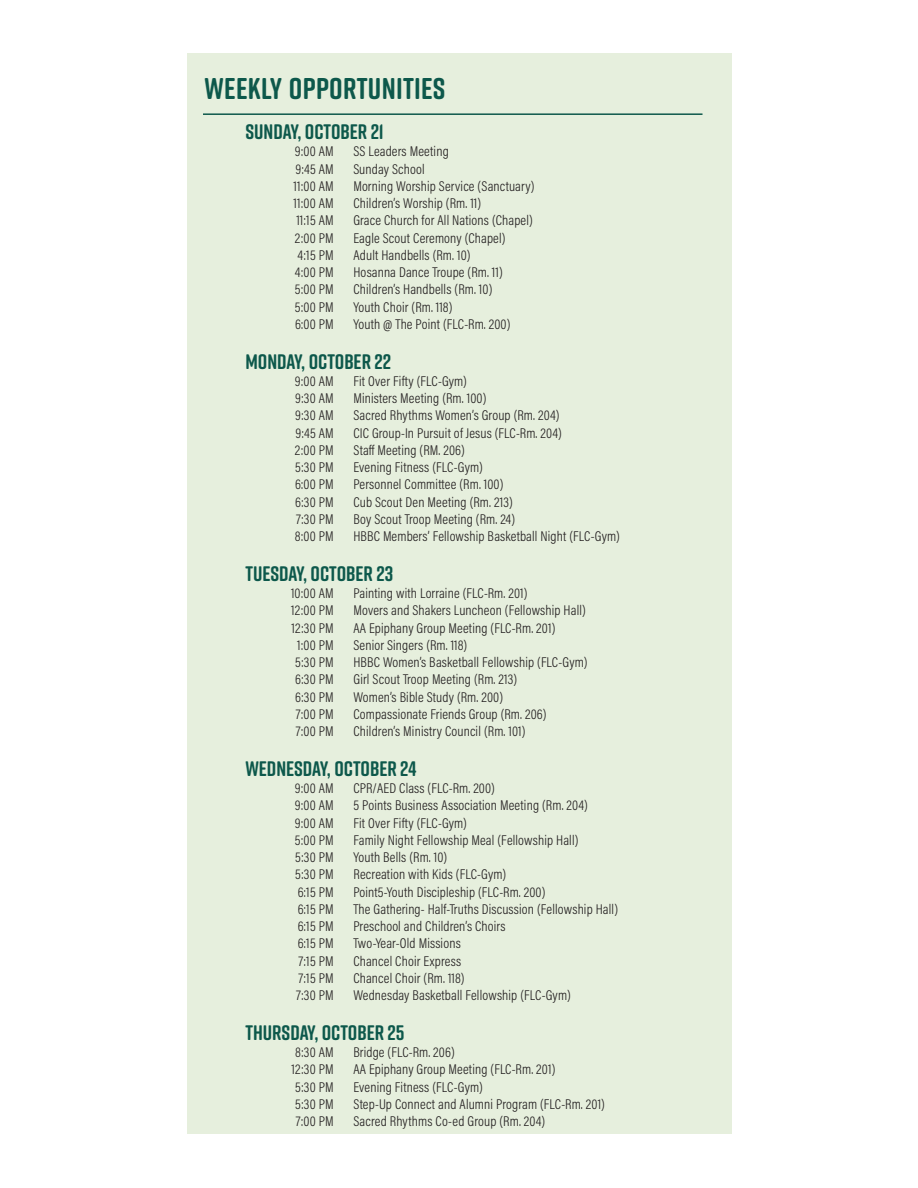
<style>
.page{position:relative;width:918px;height:1188px;background:#fff}
.page>*{position:absolute;margin:0;border:0;box-sizing:border-box;transform-origin:0 0}
.Top_Section_Headline{font:700 30px "Rift Soft";letter-spacing:.01em;color:#0d584b}
.Weekly_Opportunity_T{font:700 21px "Rift Soft";color:#0d584b}
.Weekly_Opportunities{font:300 14.25px "Acumin Pro Cond";letter-spacing:.01em;color:#231f20}
</style>
<div class="page">
<div style="left:187px;top:53px;width:544px;height:1080px;background:#e4eeda"></div>
<hr style="left:203px;top:113px;width:500px;height:2px;background:#0d584b">
<p class="Top_Section_Headline" style="left:205px;top:67px;width:242px">WEEKLY OPPORTUNITIES</p>
<p class="Weekly_Opportunity_T" style="left:245px;top:117px;width:140px">SUNDAY, OCTOBER 21</p>
<p class="Weekly_Opportunities" style="left:295px;top:142px;width:40px">9:00 AM</p>
<p class="Weekly_Opportunities" style="left:353px;top:142px;width:97px">SS Leaders Meeting</p>
<p class="Weekly_Opportunities" style="left:296px;top:160px;width:40px">9:45 AM</p>
<p class="Weekly_Opportunities" style="left:353px;top:160px;width:73px">Sunday School</p>
<p class="Weekly_Opportunities" style="left:294px;top:177px;width:42px">11:00 AM</p>
<p class="Weekly_Opportunities" style="left:353px;top:177px;width:183px">Morning Worship Service (Sanctuary)</p>
<p class="Weekly_Opportunities" style="left:294px;top:194px;width:42px">11:00 AM</p>
<p class="Weekly_Opportunities" style="left:353px;top:194px;width:129px">Children’s Worship (Rm. 11)</p>
<p class="Weekly_Opportunities" style="left:296px;top:211px;width:39px">11:15 AM</p>
<p class="Weekly_Opportunities" style="left:353px;top:211px;width:181px">Grace Church for All Nations (Chapel)</p>
<p class="Weekly_Opportunities" style="left:295px;top:229px;width:40px">2:00 PM</p>
<p class="Weekly_Opportunities" style="left:353px;top:229px;width:154px">Eagle Scout Ceremony (Chapel)</p>
<p class="Weekly_Opportunities" style="left:298px;top:246px;width:38px">4:15 PM</p>
<p class="Weekly_Opportunities" style="left:353px;top:246px;width:119px">Adult Handbells (Rm. 10)</p>
<p class="Weekly_Opportunities" style="left:295px;top:263px;width:40px">4:00 PM</p>
<p class="Weekly_Opportunities" style="left:353px;top:263px;width:151px">Hosanna Dance Troupe (Rm. 11)</p>
<p class="Weekly_Opportunities" style="left:295px;top:280px;width:40px">5:00 PM</p>
<p class="Weekly_Opportunities" style="left:353px;top:280px;width:140px">Children’s Handbells (Rm. 10)</p>
<p class="Weekly_Opportunities" style="left:295px;top:298px;width:40px">5:00 PM</p>
<p class="Weekly_Opportunities" style="left:353px;top:298px;width:101px">Youth Choir (Rm. 118)</p>
<p class="Weekly_Opportunities" style="left:295px;top:315px;width:40px">6:00 PM</p>
<p class="Weekly_Opportunities" style="left:353px;top:315px;width:159px">Youth @ The Point (FLC-Rm. 200)</p>
<p class="Weekly_Opportunity_T" style="left:245px;top:346px;width:147px">MONDAY, OCTOBER 22</p>
<p class="Weekly_Opportunities" style="left:295px;top:372px;width:40px">9:00 AM</p>
<p class="Weekly_Opportunities" style="left:353px;top:372px;width:115px">Fit Over Fifty (FLC-Gym)</p>
<p class="Weekly_Opportunities" style="left:295px;top:389px;width:40px">9:30 AM</p>
<p class="Weekly_Opportunities" style="left:353px;top:389px;width:134px">Ministers Meeting (Rm. 100)</p>
<p class="Weekly_Opportunities" style="left:295px;top:406px;width:40px">9:30 AM</p>
<p class="Weekly_Opportunities" style="left:353px;top:406px;width:208px">Sacred Rhythms Women’s Group (Rm. 204)</p>
<p class="Weekly_Opportunities" style="left:296px;top:424px;width:40px">9:45 AM</p>
<p class="Weekly_Opportunities" style="left:353px;top:424px;width:210px">CIC Group-In Pursuit of Jesus (FLC-Rm. 204)</p>
<p class="Weekly_Opportunities" style="left:295px;top:441px;width:40px">2:00 PM</p>
<p class="Weekly_Opportunities" style="left:353px;top:441px;width:113px">Staff Meeting (RM. 206)</p>
<p class="Weekly_Opportunities" style="left:295px;top:458px;width:40px">5:30 PM</p>
<p class="Weekly_Opportunities" style="left:353px;top:458px;width:131px">Evening Fitness (FLC-Gym)</p>
<p class="Weekly_Opportunities" style="left:295px;top:475px;width:40px">6:00 PM</p>
<p class="Weekly_Opportunities" style="left:353px;top:475px;width:152px">Personnel Committee (Rm. 100)</p>
<p class="Weekly_Opportunities" style="left:295px;top:493px;width:40px">6:30 PM</p>
<p class="Weekly_Opportunities" style="left:353px;top:493px;width:161px">Cub Scout Den Meeting (Rm. 213)</p>
<p class="Weekly_Opportunities" style="left:296px;top:510px;width:39px">7:30 PM</p>
<p class="Weekly_Opportunities" style="left:353px;top:510px;width:163px">Boy Scout Troop Meeting (Rm. 24)</p>
<p class="Weekly_Opportunities" style="left:295px;top:527px;width:40px">8:00 PM</p>
<p class="Weekly_Opportunities" style="left:353px;top:527px;width:268px">HBBC Members’ Fellowship Basketball Night (FLC-Gym)</p>
<p class="Weekly_Opportunity_T" style="left:245px;top:559px;width:149px">TUESDAY, OCTOBER 23</p>
<p class="Weekly_Opportunities" style="left:291px;top:584px;width:44px">10:00 AM</p>
<p class="Weekly_Opportunities" style="left:353px;top:584px;width:176px">Painting with Lorraine (FLC-Rm. 201)</p>
<p class="Weekly_Opportunities" style="left:291px;top:601px;width:44px">12:00 PM</p>
<p class="Weekly_Opportunities" style="left:353px;top:601px;width:234px">Movers and Shakers Luncheon (Fellowship Hall)</p>
<p class="Weekly_Opportunities" style="left:292px;top:619px;width:44px">12:30 PM</p>
<p class="Weekly_Opportunities" style="left:353px;top:619px;width:204px">AA Epiphany Group Meeting (FLC-Rm. 201)</p>
<p class="Weekly_Opportunities" style="left:297px;top:636px;width:38px">1:00 PM</p>
<p class="Weekly_Opportunities" style="left:353px;top:636px;width:115px">Senior Singers (Rm. 118)</p>
<p class="Weekly_Opportunities" style="left:295px;top:653px;width:40px">5:30 PM</p>
<p class="Weekly_Opportunities" style="left:353px;top:653px;width:236px">HBBC Women’s Basketball Fellowship (FLC-Gym)</p>
<p class="Weekly_Opportunities" style="left:295px;top:670px;width:40px">6:30 PM</p>
<p class="Weekly_Opportunities" style="left:353px;top:670px;width:165px">Girl Scout Troop Meeting (Rm. 213)</p>
<p class="Weekly_Opportunities" style="left:295px;top:688px;width:40px">6:30 PM</p>
<p class="Weekly_Opportunities" style="left:353px;top:688px;width:151px">Women’s Bible Study (Rm. 200)</p>
<p class="Weekly_Opportunities" style="left:296px;top:705px;width:39px">7:00 PM</p>
<p class="Weekly_Opportunities" style="left:353px;top:705px;width:195px">Compassionate Friends Group (Rm. 206)</p>
<p class="Weekly_Opportunities" style="left:296px;top:722px;width:39px">7:00 PM</p>
<p class="Weekly_Opportunities" style="left:353px;top:722px;width:174px">Children’s Ministry Council (Rm. 101)</p>
<p class="Weekly_Opportunity_T" style="left:245px;top:754px;width:172px">WEDNESDAY, OCTOBER 24</p>
<p class="Weekly_Opportunities" style="left:295px;top:779px;width:40px">9:00 AM</p>
<p class="Weekly_Opportunities" style="left:353px;top:779px;width:143px">CPR/AED Class (FLC-Rm. 200)</p>
<p class="Weekly_Opportunities" style="left:295px;top:796px;width:40px">9:00 AM</p>
<p class="Weekly_Opportunities" style="left:353px;top:796px;width:236px">5 Points Business Association Meeting (Rm. 204)</p>
<p class="Weekly_Opportunities" style="left:295px;top:814px;width:40px">9:00 AM</p>
<p class="Weekly_Opportunities" style="left:353px;top:814px;width:115px">Fit Over Fifty (FLC-Gym)</p>
<p class="Weekly_Opportunities" style="left:295px;top:831px;width:40px">5:00 PM</p>
<p class="Weekly_Opportunities" style="left:353px;top:831px;width:227px">Family Night Fellowship Meal (Fellowship Hall)</p>
<p class="Weekly_Opportunities" style="left:295px;top:848px;width:40px">5:30 PM</p>
<p class="Weekly_Opportunities" style="left:353px;top:848px;width:95px">Youth Bells (Rm. 10)</p>
<p class="Weekly_Opportunities" style="left:295px;top:865px;width:40px">5:30 PM</p>
<p class="Weekly_Opportunities" style="left:353px;top:865px;width:154px">Recreation with Kids (FLC-Gym)</p>
<p class="Weekly_Opportunities" style="left:298px;top:883px;width:38px">6:15 PM</p>
<p class="Weekly_Opportunities" style="left:353px;top:883px;width:194px">Point5-Youth Discipleship (FLC-Rm. 200)</p>
<p class="Weekly_Opportunities" style="left:298px;top:900px;width:38px">6:15 PM</p>
<p class="Weekly_Opportunities" style="left:353px;top:900px;width:266px">The Gathering- Half-Truths Discussion (Fellowship Hall)</p>
<p class="Weekly_Opportunities" style="left:298px;top:917px;width:38px">6:15 PM</p>
<p class="Weekly_Opportunities" style="left:353px;top:917px;width:154px">Preschool and Children’s Choirs</p>
<p class="Weekly_Opportunities" style="left:298px;top:934px;width:38px">6:15 PM</p>
<p class="Weekly_Opportunities" style="left:353px;top:934px;width:109px">Two-Year-Old Missions</p>
<p class="Weekly_Opportunities" style="left:299px;top:952px;width:37px">7:15 PM</p>
<p class="Weekly_Opportunities" style="left:353px;top:952px;width:109px">Chancel Choir Express</p>
<p class="Weekly_Opportunities" style="left:299px;top:969px;width:37px">7:15 PM</p>
<p class="Weekly_Opportunities" style="left:353px;top:969px;width:113px">Chancel Choir (Rm. 118)</p>
<p class="Weekly_Opportunities" style="left:296px;top:986px;width:39px">7:30 PM</p>
<p class="Weekly_Opportunities" style="left:353px;top:986px;width:219px">Wednesday Basketball Fellowship (FLC-Gym)</p>
<p class="Weekly_Opportunity_T" style="left:245px;top:1018px;width:161px">THURSDAY, OCTOBER 25</p>
<p class="Weekly_Opportunities" style="left:295px;top:1043px;width:40px">8:30 AM</p>
<p class="Weekly_Opportunities" style="left:353px;top:1043px;width:103px">Bridge (FLC-Rm. 206)</p>
<p class="Weekly_Opportunities" style="left:292px;top:1060px;width:44px">12:30 PM</p>
<p class="Weekly_Opportunities" style="left:353px;top:1060px;width:204px">AA Epiphany Group Meeting (FLC-Rm. 201)</p>
<p class="Weekly_Opportunities" style="left:295px;top:1078px;width:40px">5:30 PM</p>
<p class="Weekly_Opportunities" style="left:353px;top:1078px;width:131px">Evening Fitness (FLC-Gym)</p>
<p class="Weekly_Opportunities" style="left:295px;top:1095px;width:40px">5:30 PM</p>
<p class="Weekly_Opportunities" style="left:353px;top:1095px;width:253px">Step-Up Connect and Alumni Program (FLC-Rm. 201)</p>
<p class="Weekly_Opportunities" style="left:296px;top:1112px;width:39px">7:00 PM</p>
<p class="Weekly_Opportunities" style="left:353px;top:1112px;width:193px">Sacred Rhythms Co-ed Group (Rm. 204)</p>
</div>
